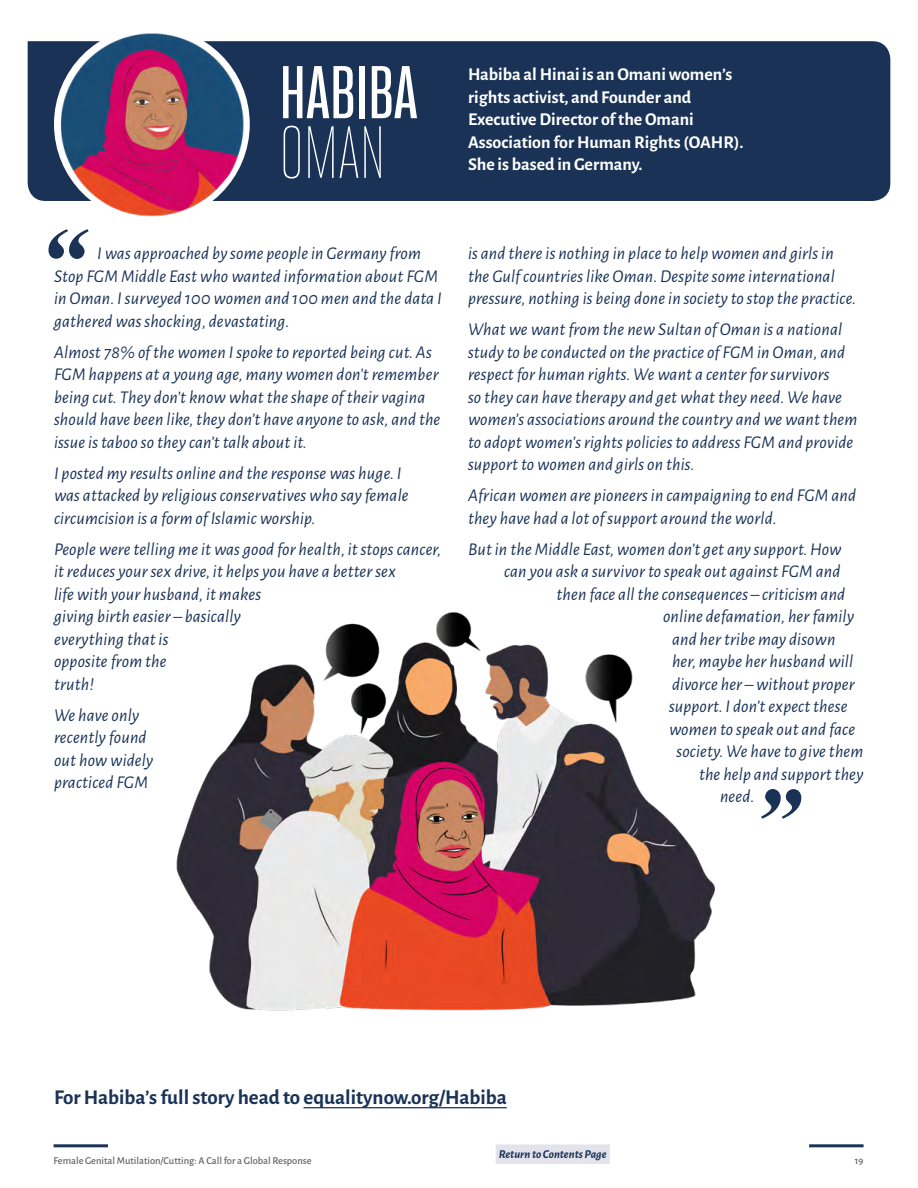
<style>
.page{position:relative;width:918px;height:1188px;background:#fff}
.page>*{position:absolute;margin:0;border:0;box-sizing:border-box;transform-origin:0 0}
.t1{font:500 65.25px "Bw Stretch";color:#fff}
.t2{font:100 65.25px "Bw Stretch";color:#fff}
.t3{font:700 21px "Alegreya Sans";color:#193256}
.t4{font:italic 18px/22.5px "Alegreya Sans";letter-spacing:.01em;color:#193256}
.t5{font:700 18px/22.5px "Alegreya Sans";color:#fff}
.t6{font:italic 700 12px "Alegreya Sans";color:#193256}
.t7{font:500 10.5px "Alegreya Sans";color:#646363}
</style>
<div class="page">
<hr style="left:54px;top:1144px;width:54px;height:3px;background:#193256">
<hr style="left:809px;top:1144px;width:55px;height:3px;background:#193256">
<div style="left:28px;top:41px;width:862px;height:160px;background:#193256"></div>
<hr style="left:304px;top:1107px;width:203px;height:1px;background:#193256">
<img style="left:54px;top:33px;width:197px;height:184px">
<img style="left:176px;top:612px;width:539px;height:399px">
<svg style="left:761px;top:789px;width:40px;height:30px"></svg>
<svg style="left:48px;top:229px;width:41px;height:30px"></svg>
<div style="left:496px;top:1144px;width:114px;height:20px;background:#e4e3eb"></div>
<p class="t1" style="left:280px;top:51px;width:140px">HABIBA</p>
<p class="t2" style="left:280px;top:113px;width:107px">OMAN</p>
<p class="t5" style="left:468px;top:62px;width:277px">Habiba al Hinai is an Omani women’s rights activist, and Founder and<br>Executive Director of the Omani<br>Association for Human Rights (OAHR).<br>She is based in Germany.</p>
<p class="t4" style="left:54px;top:242px;width:389px;text-indent:43px">I was approached by some people in Germany from Stop FGM Middle East who wanted information about FGM in Oman. I surveyed 100 women and 100 men and the data I gathered was shocking, devastating.</p>
<p class="t4" style="left:54px;top:340px;width:388px">Almost 78% of the women I spoke to reported being cut. As FGM happens at a young age, many women don’t remember being cut. They don’t know what the shape of their vagina should have been like, they don’t have anyone to ask, and the issue is taboo so they can’t talk about it.</p>
<p class="t4" style="left:54px;top:461px;width:356px">I posted my results online and the response was huge. I was attacked by religious conservatives who say female circumcision is a form of Islamic worship.</p>
<p class="t4" style="left:54px;top:537px;width:389px">People were telling me it was good for health, it stops cancer, it reduces your sex drive, it helps you have a better sex<br>life with your husband, it makes<br>giving birth easier – basically<br>everything that is<br>opposite from the<br>truth!</p>
<p class="t4" style="left:54px;top:703px;width:101px">We have only recently found out how widely practiced FGM</p>
<p class="t4" style="left:468px;top:242px;width:390px">is and there is nothing in place to help women and girls in the Gulf countries like Oman. Despite some international pressure, nothing is being done in society to stop the practice.</p>
<p class="t4" style="left:468px;top:318px;width:391px">What we want from the new Sultan of Oman is a national study to be conducted on the practice of FGM in Oman, and respect for human rights. We want a center for survivors<br>so they can have therapy and get what they need. We have women’s associations around the country and we want them to adopt women’s rights policies to address FGM and provide support to women and girls on this.</p>
<p class="t4" style="left:468px;top:484px;width:390px">African women are pioneers in campaigning to end FGM and they have had a lot of support around the world.</p>
<p class="t4" style="left:468px;top:537px;width:375px">But in the Middle East, women don’t get any support. How</p>
<p class="t4" style="left:504px;top:560px;width:338px">can you ask a survivor to speak out against FGM and</p>
<p class="t4" style="left:556px;top:582px;width:290px">then face all the consequences – criticism and</p>
<p class="t4" style="left:663px;top:605px;width:193px">online defamation, her family</p>
<p class="t4" style="left:672px;top:627px;width:165px">and her tribe may disown</p>
<p class="t4" style="left:672px;top:650px;width:183px">her, maybe her husband will</p>
<p class="t4" style="left:672px;top:672px;width:184px">divorce her – without proper</p>
<p class="t4" style="left:669px;top:695px;width:180px">support. I don’t expect these</p>
<p class="t4" style="left:669px;top:717px;width:188px">women to speak out and face</p>
<p class="t4" style="left:676px;top:740px;width:188px">society. We have to give them</p>
<p class="t4" style="left:699px;top:762px;width:166px">the help and support they</p>
<p class="t4" style="left:720px;top:785px;width:36px">need.</p>
<p class="t3" style="left:54px;top:1082px;width:454px">For Habiba’s full story head to equalitynow.org/Habiba</p>
<p class="t6" style="left:499px;top:1145px;width:109px">Return to Contents Page</p>
<p class="t7" style="left:54px;top:1153px;width:260px">Female Genital Mutilation/Cutting: A Call for a Global Response</p>
<p class="t7" style="left:855px;top:1153px;width:10px">19</p>
</div>
